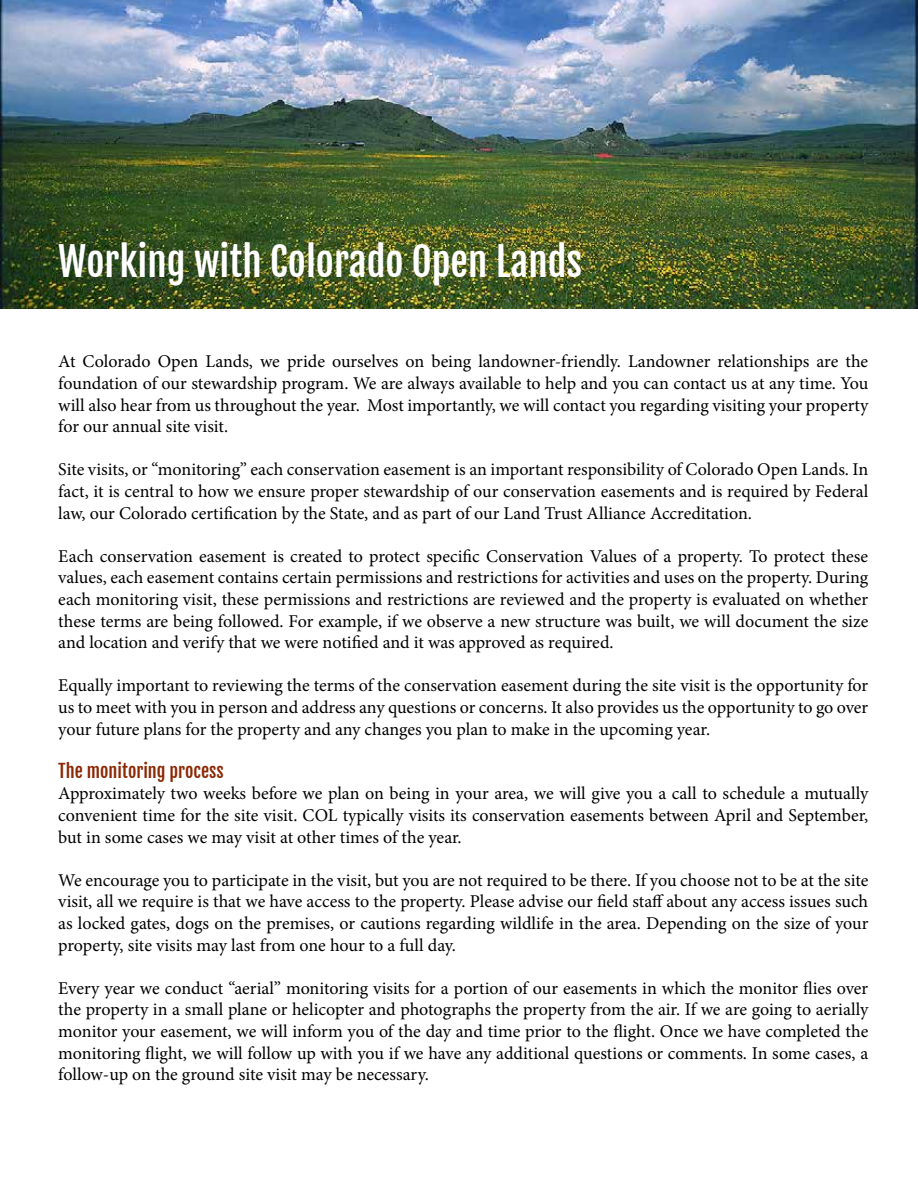
<style>
.page{position:relative;width:918px;height:1188px;background:#fff}
.page>*{position:absolute;margin:0;border:0;box-sizing:border-box;transform-origin:0 0}
.t1{font:39px "Fjalla One";color:#fff}
.t2{font:18px/21.6px "Minion Pro";letter-spacing:-.005em;color:#000;text-align:justify}
.t3{font:18px "Fjalla One";color:#8b2703}
</style>
<div class="page">
<img style="left:0;top:0;width:918px;height:309px">
<h1 class="t1" style="left:58px;top:238px;width:526px">Working with Colorado Open Lands</h1>
<p class="t2" style="left:58px;top:351px;width:812px">At Colorado Open Lands, we pride ourselves on being landowner-friendly. Landowner relationships are the foundation of our stewardship program. We are always available to help and you can contact us at any time. You will also hear from us throughout the year. Most importantly, we will contact you regarding visiting your property for our annual site visit.</p>
<p class="t2" style="left:58px;top:459px;width:812px">Site visits, or “monitoring” each conservation easement is an important responsibility of Colorado Open Lands. In fact, it is central to how we ensure proper stewardship of our conservation easements and is required by Federal law, our Colorado certification by the State, and as part of our Land Trust Alliance Accreditation.</p>
<p class="t2" style="left:58px;top:545px;width:812px">Each conservation easement is created to protect specific Conservation Values of a property. To protect these values, each easement contains certain permissions and restrictions for activities and uses on the property. During each monitoring visit, these permissions and restrictions are reviewed and the property is evaluated on whether these terms are being followed. For example, if we observe a new structure was built, we will document the size and location and verify that we were notified and it was approved as required.</p>
<p class="t2" style="left:58px;top:675px;width:811px">Equally important to reviewing the terms of the conservation easement during the site visit is the opportunity for us to meet with you in person and address any questions or concerns. It also provides us the opportunity to go over your future plans for the property and any changes you plan to make in the upcoming year.</p>
<p class="t3" style="left:58px;top:760px;width:167px">The monitoring process</p>
<p class="t2" style="left:58px;top:783px;width:812px">Approximately two weeks before we plan on being in your area, we will give you a call to schedule a mutually convenient time for the site visit. COL typically visits its conservation easements between April and September, but in some cases we may visit at other times of the year.</p>
<p class="t2" style="left:58px;top:869px;width:812px">We encourage you to participate in the visit, but you are not required to be there. If you choose not to be at the site visit, all we require is that we have access to the property. Please advise our field staff about any access issues such as locked gates, dogs on the premises, or cautions regarding wildlife in the area. Depending on the size of your property, site visits may last from one hour to a full day.</p>
<p class="t2" style="left:58px;top:977px;width:812px">Every year we conduct “aerial” monitoring visits for a portion of our easements in which the monitor flies over the property in a small plane or helicopter and photographs the property from the air. If we are going to aerially monitor your easement, we will inform you of the day and time prior to the flight. Once we have completed the monitoring flight, we will follow up with you if we have any additional questions or comments. In some cases, a follow-up on the ground site visit may be necessary.</p>
</div>
